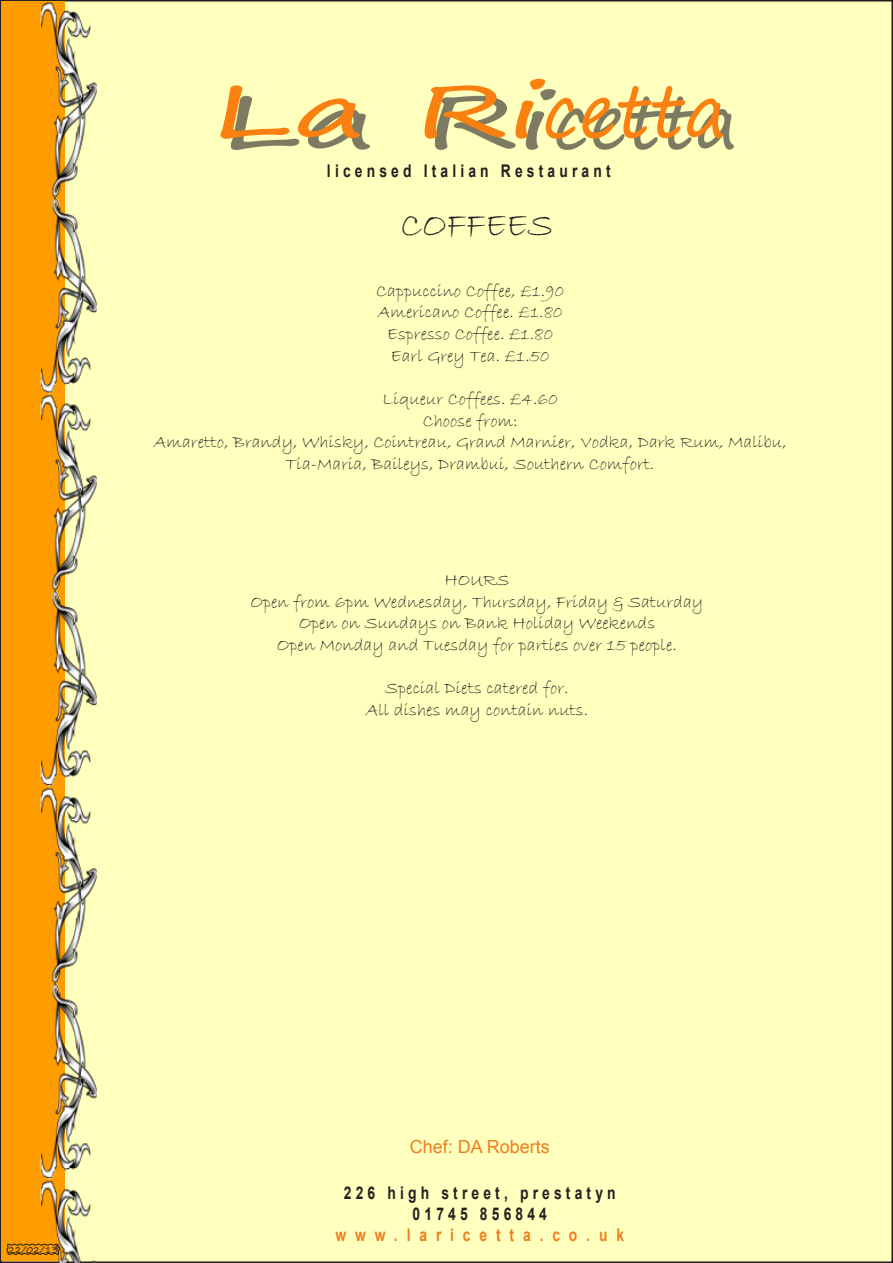
<style>
.page{position:relative;width:893px;height:1263px;background:#fff}
.page>*{position:absolute;margin:0;border:0;box-sizing:border-box;transform-origin:0 0}
.t1{font:72px "Segoe Print";color:#fb8012;scale:1.73 1}
.LaRicatte_Menu{font:35.4px "Bradley Hand ITC";color:#231f20}
.LaRicatte_Menu-2{font:18px/21.6px "Bradley Hand ITC";color:#231f20;text-align:center}
.t2{font:18px "Arial";color:#ee7e20}
.t3{font:700 17.55px/21px "Arial";letter-spacing:.3em;color:#231f20;text-align:center;scale:.79 1}
.t4{font:700 17.55px "Arial";letter-spacing:.64em;color:#ee7e20;scale:.79 1}
.t5{font:9px "Segoe Print";color:#231f20}
</style>
<div class="page">
<div style="left:1px;top:1px;width:891px;height:1261px;background:#ffffbe"></div>
<div style="left:2px;top:2px;width:63px;height:1259px;background:#ff9d00"></div>
<div style="left:231px;top:89px;width:502px;height:60px;background:#231f20;opacity:.6"></div>
<img style="left:33px;top:2px;width:64px;height:1261px">
<svg style="left:6px;top:1243px;width:54px;height:12px"></svg>
<h1 class="t1" style="left:212px;top:47px;width:299px">La Ricetta</h1>
<p class="t3" style="left:327px;top:161px;width:361px">licensed Italian Restaurant</p>
<p class="LaRicatte_Menu" style="left:401px;top:202px;width:154px">COFFEES</p>
<p class="LaRicatte_Menu-2" style="left:376px;top:280px;width:190px">Cappuccino Coffee, £1.90</p>
<p class="LaRicatte_Menu-2" style="left:378px;top:302px;width:186px">Americano Coffee. £1.80</p>
<p class="LaRicatte_Menu-2" style="left:387px;top:324px;width:167px">Espresso Coffee. £1.80</p>
<p class="LaRicatte_Menu-2" style="left:391px;top:345px;width:160px">Earl Grey Tea. £1.50</p>
<p class="LaRicatte_Menu-2" style="left:382px;top:388px;width:177px">Liqueur Coffees. £4.60</p>
<p class="LaRicatte_Menu-2" style="left:423px;top:410px;width:96px">Choose from:</p>
<p class="LaRicatte_Menu-2" style="left:154px;top:432px;width:634px">Amaretto, Brandy, Whisky, Cointreau, Grand Marnier, Vodka, Dark Rum, Malibu,<br>Tia-Maria, Baileys, Drambui, Southern Comfort.</p>
<p class="LaRicatte_Menu-2" style="left:445px;top:570px;width:66px">HOURS</p>
<p class="LaRicatte_Menu-2" style="left:251px;top:591px;width:454px">Open from 6pm Wednesday, Thursday, Friday &amp; Saturday</p>
<p class="LaRicatte_Menu-2" style="left:299px;top:613px;width:358px">Open on Sundays on Bank Holiday Weekends</p>
<p class="LaRicatte_Menu-2" style="left:277px;top:634px;width:402px">Open Monday and Tuesday for parties over 15 people.</p>
<p class="LaRicatte_Menu-2" style="left:385px;top:678px;width:185px">Special Diets catered for.</p>
<p class="LaRicatte_Menu-2" style="left:366px;top:699px;width:224px">All dishes may contain nuts.</p>
<p class="t5" style="left:8px;top:1242px;width:51px">22/02/13</p>
<p class="t2" style="left:410px;top:1135px;width:142px">Chef: DA Roberts</p>
<p class="t3" style="left:344px;top:1183px;width:346px">226 high street, prestatyn<br>01745 856844</p>
<p class="t4" style="left:336px;top:1223px;width:367px">www.laricetta.co.uk</p>
</div>
